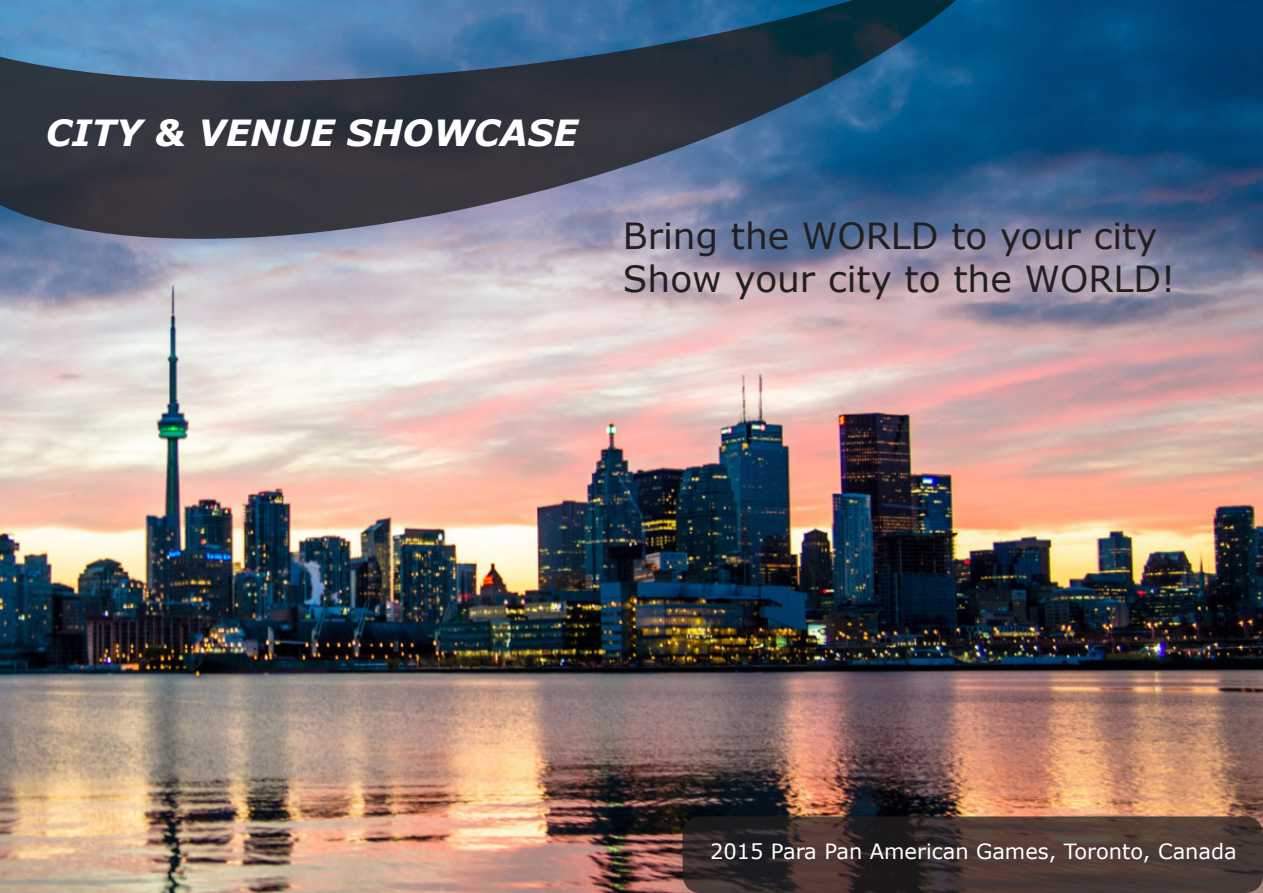
<style>
.page{position:relative;width:1263px;height:893px;background:#fff}
.page>*{position:absolute;margin:0;border:0;box-sizing:border-box;transform-origin:0 0}
.t1{font:36px "Verdana";color:#231f20}
.t2{font:italic 700 36px "Verdana";color:#fff}
.t3{font:21px "Verdana";color:#fff}
</style>
<div class="page">
<img style="left:0;top:0;width:1263px;height:893px">
<svg style="left:0;top:0;width:1010px;height:269px;background:#465d79"></svg>
<svg style="left:682px;top:816px;width:581px;height:77px;background:#3f322f"></svg>
<p class="t2" style="left:46px;top:107px;width:534px">CITY &amp; VENUE SHOWCASE</p>
<p class="t1" style="left:623px;top:211px;width:536px">Bring the WORLD to your city</p>
<p class="t1" style="left:623px;top:254px;width:554px">Show your city to the WORLD!</p>
<p class="t3" style="left:710px;top:837px;width:528px">2015 Para Pan American Games, Toronto, Canada</p>
</div>
